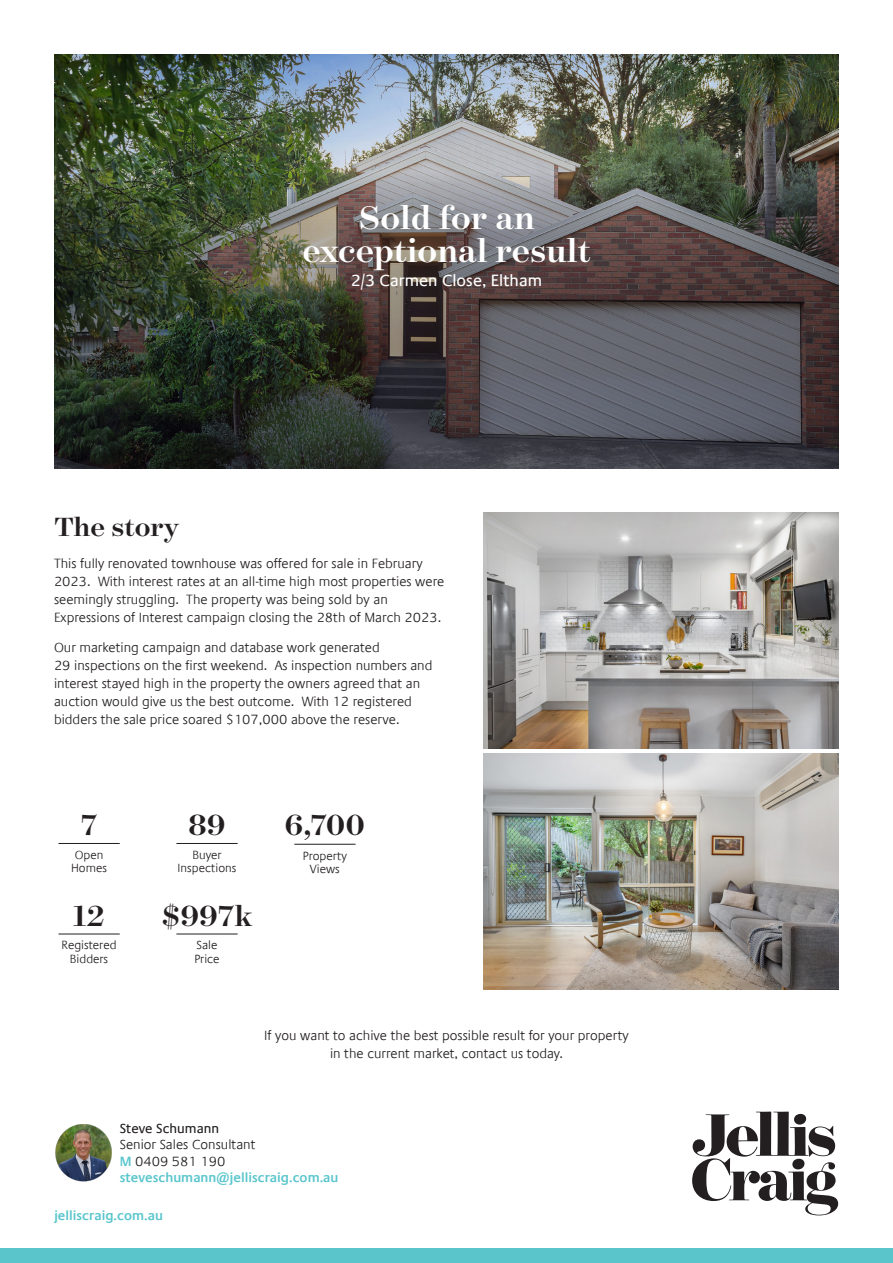
<style>
.page{position:relative;width:893px;height:1263px;background:#fff}
.page>*{position:absolute;margin:0;border:0;box-sizing:border-box;transform-origin:0 0}
.t1{font:500 37.5px "Surveyor Display";color:#fff}
.t2{font:500 33px "Surveyor Display";color:#231f20}
.t3{font:500 30px "Surveyor Display";color:#231f20}
.t4{font:16.5px "Praxis Com";color:#fff}
.t5{font:300 13.5px/18px "Praxis Com";color:#231f20}
.t6{font:600 13.5px "Praxis Com";color:#5ac6cc}
.t7{font:13.5px "Praxis Com";color:#231f20}
.t8{font:300 12px "Praxis Com";color:#231f20}
.s1{font-weight:600;color:#5ac6cc}
</style>
<div class="page">
<img style="left:483px;top:512px;width:356px;height:236px">
<img style="left:483px;top:753px;width:356px;height:236px">
<img style="left:54px;top:54px;width:785px;height:414px">
<div style="left:0;top:1248px;width:893px;height:15px;background:#5ac6cc"></div>
<svg style="left:692px;top:1111px;width:146px;height:104px"></svg>
<img style="left:55px;top:1125px;width:57px;height:57px">
<hr style="left:58px;top:843px;width:62px;height:1px;background:#231f20">
<hr style="left:176px;top:843px;width:62px;height:1px;background:#231f20">
<hr style="left:294px;top:844px;width:61px;height:1px;background:#231f20">
<hr style="left:58px;top:934px;width:62px;height:1px;background:#231f20">
<hr style="left:176px;top:934px;width:62px;height:1px;background:#231f20">
<p class="t1" style="left:358px;top:195px;width:178px">Sold for an</p>
<p class="t1" style="left:302px;top:228px;width:290px">exceptional result</p>
<p class="t4" style="left:351px;top:271px;width:193px">2/3 Carmen Close, Eltham</p>
<p class="t3" style="left:54px;top:509px;width:126px">The story</p>
<p class="t5" style="left:54px;top:554px;width:392px">This fully renovated townhouse was offered for sale in February<br>2023. With interest rates at an all-time high most properties were seemingly struggling. The property was being sold by an</p>
<p class="t5" style="left:54px;top:608px;width:389px">Expressions of Interest campaign closing the 28th of March 2023.</p>
<p class="t5" style="left:54px;top:638px;width:327px">Our marketing campaign and database work generated</p>
<p class="t5" style="left:54px;top:656px;width:380px">29 inspections on the first weekend. As inspection numbers and interest stayed high in the property the owners agreed that an</p>
<p class="t5" style="left:54px;top:692px;width:359px">auction would give us the best outcome. With 12 registered</p>
<p class="t5" style="left:54px;top:710px;width:347px">bidders the sale price soared $107,000 above the reserve.</p>
<p class="t2" style="left:80px;top:805px;width:19px">7</p>
<p class="t2" style="left:188px;top:805px;width:39px">89</p>
<p class="t2" style="left:285px;top:805px;width:82px">6,700</p>
<p class="t8" style="left:75px;top:848px;width:30px">Open</p>
<p class="t8" style="left:71px;top:861px;width:37px">Homes</p>
<p class="t8" style="left:192px;top:848px;width:31px">Buyer</p>
<p class="t8" style="left:178px;top:861px;width:60px">Inspections</p>
<p class="t2" style="left:73px;top:896px;width:34px">12</p>
<p class="t2" style="left:162px;top:896px;width:92px">$997k</p>
<p class="t8" style="left:62px;top:938px;width:56px">Registered</p>
<p class="t8" style="left:70px;top:952px;width:40px">Bidders</p>
<p class="t8" style="left:197px;top:938px;width:22px">Sale</p>
<p class="t8" style="left:194px;top:952px;width:27px">Price</p>
<p class="t8" style="left:303px;top:849px;width:46px">Property</p>
<p class="t8" style="left:310px;top:862px;width:31px">Views</p>
<p class="t5" style="left:264px;top:1026px;width:366px">If you want to achive the best possible result for your property</p>
<p class="t5" style="left:330px;top:1044px;width:234px">in the current market, contact us today.</p>
<p class="t7" style="left:120px;top:1121px;width:101px">Steve Schumann</p>
<p class="t5" style="left:120px;top:1136px;width:137px">Senior Sales Consultant</p>
<p class="t5" style="left:120px;top:1152px;width:107px"><span class="s1">M</span> 0409 581 190</p>
<p class="t6" style="left:120px;top:1169px;width:220px">steveschumann@jelliscraig.com.au</p>
<p class="t6" style="left:54px;top:1208px;width:110px">jelliscraig.com.au</p>
</div>
